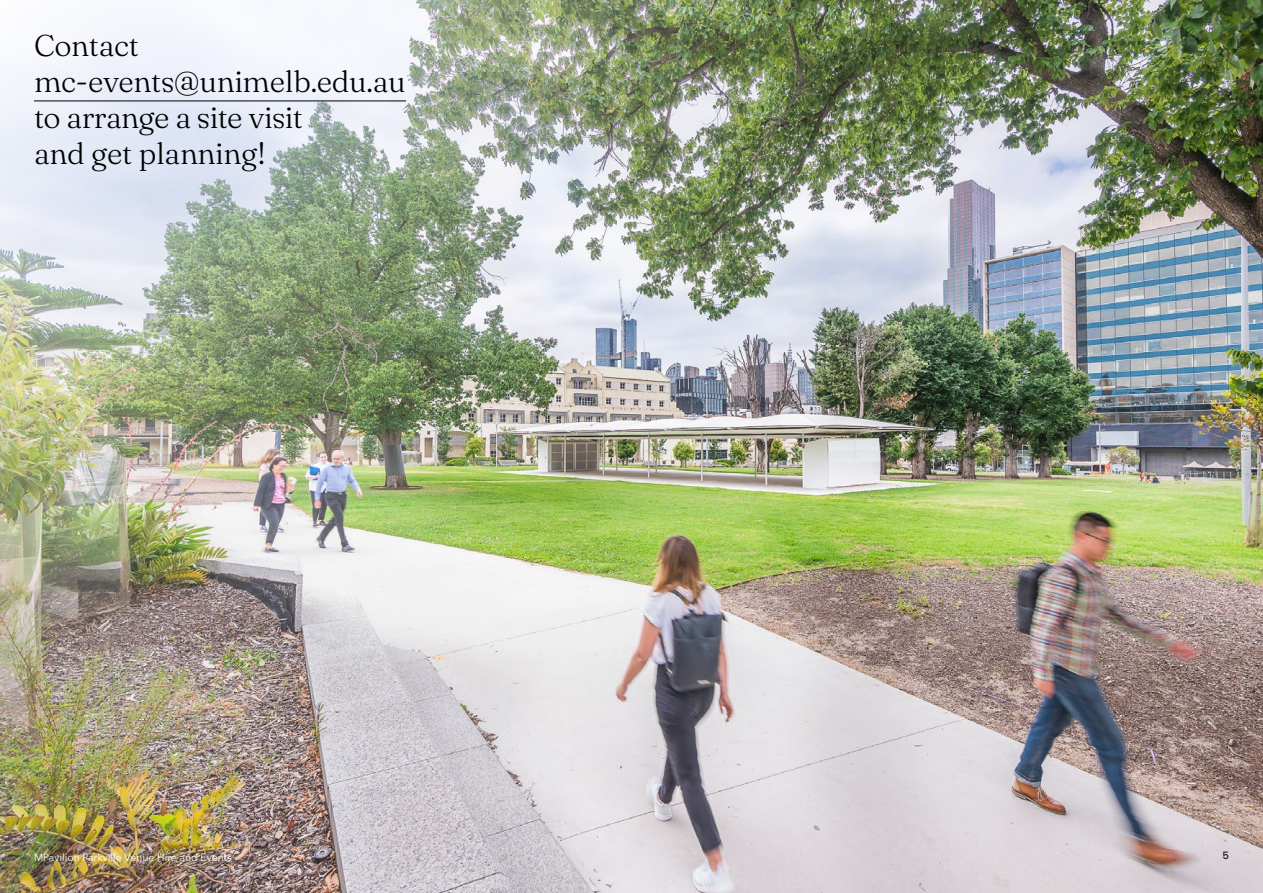
<style>
.page{position:relative;width:1263px;height:893px;background:#fff}
.page>*{position:absolute;margin:0;border:0;box-sizing:border-box;transform-origin:0 0}
.t1{font:300 30px/36px "Fraunces 9 pt";letter-spacing:-.01em;color:#000}
.t2{font:10.5px "Avenir Next";color:#fff}
.t3{font:10.5px "GT Walsheim";color:#000}
</style>
<div class="page">
<img style="left:0;top:0;width:1263px;height:893px">
<hr style="left:34px;top:101px;width:372px;height:1px;background:#000">
<p class="t1" style="left:34px;top:26px;width:373px">Contact mc-events@unimelb.edu.au to arrange a site visit<br>and get planning!</p>
<p class="t2" style="left:34px;top:849px;width:199px">MPavilion Parkville Venue Hire and Events</p>
<p class="t3" style="left:1223px;top:848px;width:8px">5</p>
</div>
